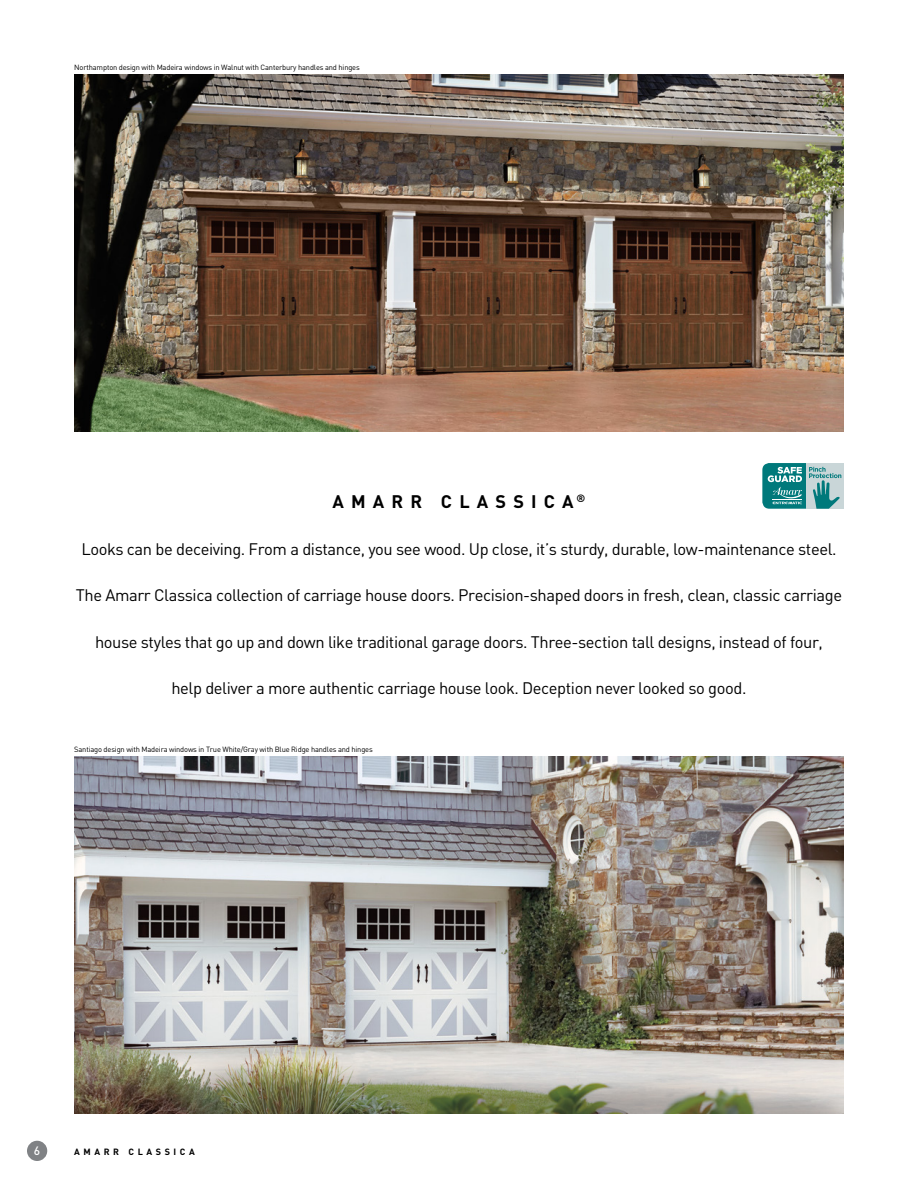
<style>
.page{position:relative;width:918px;height:1188px;background:#fff}
.page>*{position:absolute;margin:0;border:0;box-sizing:border-box;transform-origin:0 0}
.t1{font:700 18px "DIN";letter-spacing:.4em;color:#000}
.t2{font:16.5px "DIN";letter-spacing:-.025em;color:#000}
.t3{font:500 12px "DIN";color:#fff}
.t4{font:700 9px "DIN";letter-spacing:.4em;color:#000}
.t5{font:7.5px "DIN";letter-spacing:-.02em;color:#000}
</style>
<div class="page">
<div style="left:27px;top:1141px;width:20px;height:20px;background:#808285;border-radius:50%"></div>
<img style="left:74px;top:74px;width:770px;height:358px">
<img style="left:74px;top:756px;width:770px;height:358px">
<div style="left:806px;top:463px;width:38px;height:46px;background:#c9d6d8"></div>
<svg style="left:762px;top:463px;width:79px;height:46px"></svg>
<p class="t5" style="left:74px;top:63px;width:287px">Northampton design with Madeira windows in Walnut with Canterbury handles and hinges</p>
<p class="t1" style="left:332px;top:490px;width:255px">AMARR CLASSICA<sup>®</sup></p>
<p class="t2" style="left:81px;top:539px;width:757px">Looks can be deceiving. From a distance, you see wood. Up close, it’s sturdy, durable, low-maintenance steel.</p>
<p class="t2" style="left:76px;top:585px;width:768px">The Amarr Classica collection of carriage house doors. Precision-shaped doors in fresh, clean, classic carriage</p>
<p class="t2" style="left:95px;top:632px;width:729px">house styles that go up and down like traditional garage doors. Three-section tall designs, instead of four,</p>
<p class="t2" style="left:171px;top:678px;width:577px">help deliver a more authentic carriage house look. Deception never looked so good.</p>
<p class="t5" style="left:74px;top:745px;width:300px">Santiago design with Madeira windows in True White/Gray with Blue Ridge handles and hinges</p>
<p class="t3" style="left:34px;top:1143px;width:8px">6</p>
<p class="t4" style="left:74px;top:1146px;width:122px">AMARR CLASSICA</p>
</div>
